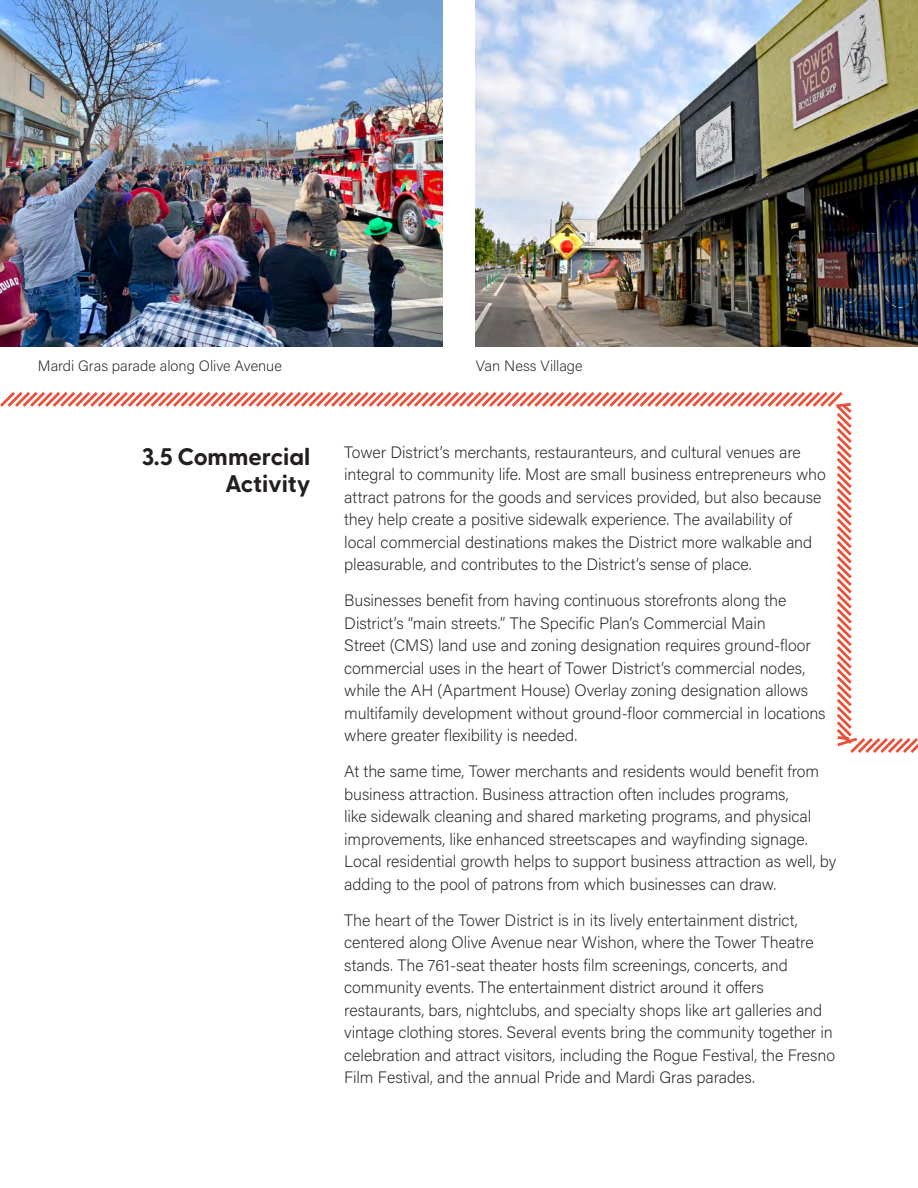
<style>
.page{position:relative;width:918px;height:1188px;background:#fff}
.page>*{position:absolute;margin:0;border:0;box-sizing:border-box;transform-origin:0 0}
.H2_Header{font:700 24px/27px "Greycliff CF";color:#231f20;text-align:right}
.Body_Text{font:200 16.5px/22.5px "Acumin Pro";letter-spacing:-.005em;color:#231f20}
.Image_Caption{font:200 15px "Acumin Pro";letter-spacing:-.005em;color:#231f20}
</style>
<div class="page">
<img style="left:0;top:0;width:442px;height:346px">
<img style="left:476px;top:0;width:442px;height:346px">
<svg style="left:0;top:392px;width:918px;height:361px"></svg>
<p class="Image_Caption" style="left:38px;top:356px;width:246px">Mardi Gras parade along Olive Avenue</p>
<p class="Image_Caption" style="left:476px;top:356px;width:108px">Van Ness Village</p>
<p class="H2_Header" style="left:142px;top:442px;width:170px">3.5 Commercial<br>Activity</p>
<p class="Body_Text" style="left:344px;top:440px;width:483px">Tower District’s merchants, restauranteurs, and cultural venues are integral to community life. Most are small business entrepreneurs who attract patrons for the goods and services provided, but also because they help create a positive sidewalk experience. The availability of local commercial destinations makes the District more walkable and pleasurable, and contributes to the District’s sense of place.</p>
<p class="Body_Text" style="left:344px;top:589px;width:483px">Businesses benefit from having continuous storefronts along the District’s “main streets.” The Specific Plan’s Commercial Main<br>Street (CMS) land use and zoning designation requires ground-floor commercial uses in the heart of Tower District’s commercial nodes, while the AH (Apartment House) Overlay zoning designation allows multifamily development without ground-floor commercial in locations where greater flexibility is needed.</p>
<p class="Body_Text" style="left:344px;top:760px;width:493px">At the same time, Tower merchants and residents would benefit from business attraction. Business attraction often includes programs,<br>like sidewalk cleaning and shared marketing programs, and physical improvements, like enhanced streetscapes and wayfinding signage.<br>Local residential growth helps to support business attraction as well, by adding to the pool of patrons from which businesses can draw.</p>
<p class="Body_Text" style="left:344px;top:908px;width:492px">The heart of the Tower District is in its lively entertainment district, centered along Olive Avenue near Wishon, where the Tower Theatre stands. The 761-seat theater hosts film screenings, concerts, and community events. The entertainment district around it offers restaurants, bars, nightclubs, and specialty shops like art galleries and vintage clothing stores. Several events bring the community together in celebration and attract visitors, including the Rogue Festival, the Fresno Film Festival, and the annual Pride and Mardi Gras parades.</p>
</div>
